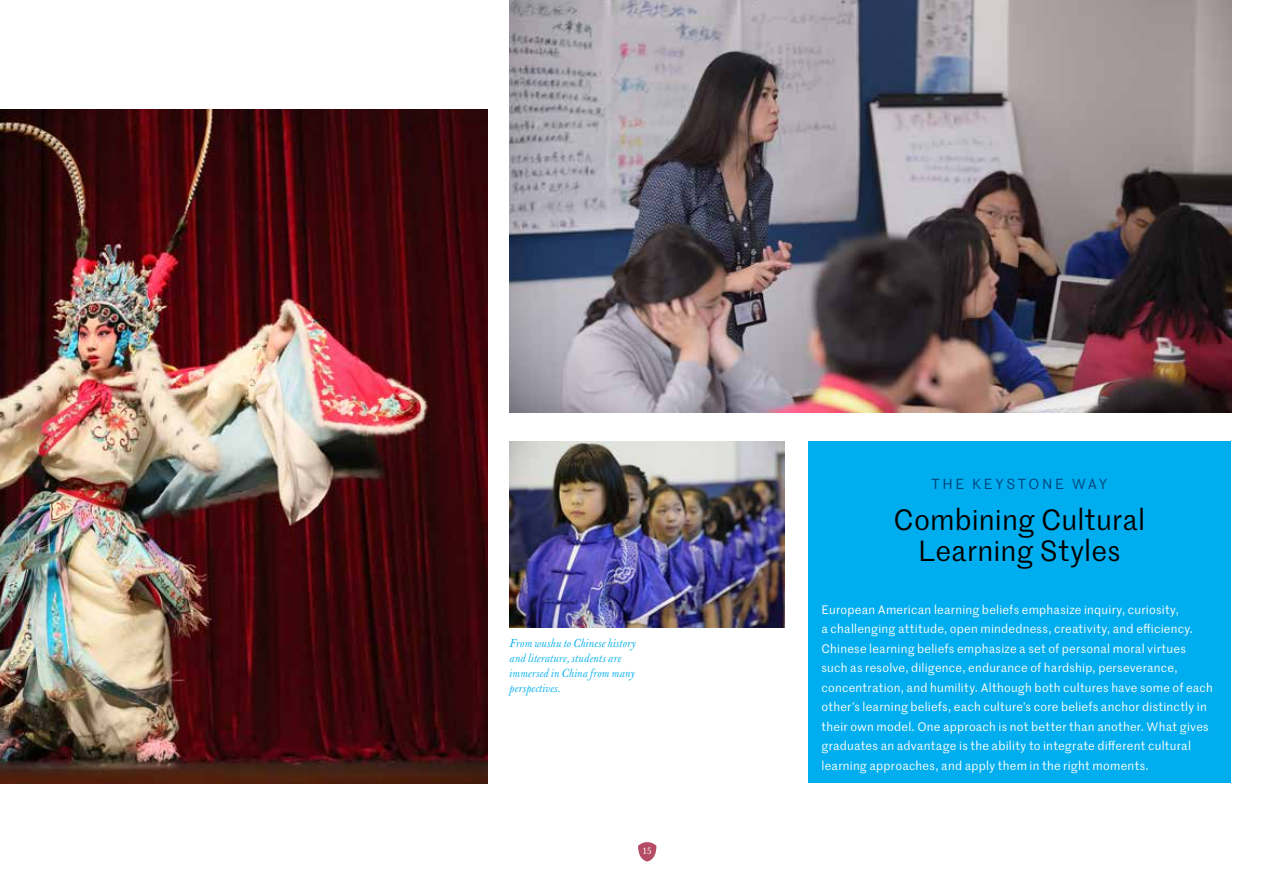
<style>
.page{position:relative;width:1263px;height:893px;background:#fff}
.page>*{position:absolute;margin:0;border:0;box-sizing:border-box;transform-origin:0 0}
.t1{font:28.5px/31.5px "Marr Sans";letter-spacing:.005em;color:#000;text-align:center}
.t2{font:14.25px "Marr Sans";letter-spacing:.18em;color:#00447c}
.t3{font:12px/19.5px "Marr Sans";letter-spacing:.02em;color:#fff}
.t4{font:italic 11.25px/15px "J Baskerville";letter-spacing:.015em;color:#00aeef}
.t5{font:9px "J Baskerville T Caps";color:#fff}
</style>
<div class="page">
<svg style="left:638px;top:842px;width:18px;height:19px"></svg>
<div style="left:808px;top:441px;width:423px;height:342px;background:#00aeef"></div>
<img style="left:0;top:110px;width:487px;height:673px">
<img style="left:510px;top:0;width:721px;height:412px">
<img style="left:510px;top:441px;width:275px;height:186px">
<p class="t4" style="left:510px;top:636px;width:128px">From wushu to Chinese history and literature, students are immersed in China from many perspectives.</p>
<p class="t5" style="left:643px;top:846px;width:11px">15</p>
<p class="t2" style="left:931px;top:474px;width:177px">THE KEYSTONE WAY</p>
<h1 class="t1" style="left:893px;top:502px;width:253px">Combining Cultural<br>Learning Styles</h1>
<p class="t3" style="left:821px;top:599px;width:393px">European American learning beliefs emphasize inquiry, curiosity,<br>a challenging attitude, open mindedness, creativity, and efficiency.<br>Chinese learning beliefs emphasize a set of personal moral virtues such as resolve, diligence, endurance of hardship, perseverance, concentration, and humility. Although both cultures have some of each other’s learning beliefs, each culture’s core beliefs anchor distinctly in their own model. One approach is not better than another. What gives graduates an advantage is the ability to integrate different cultural learning approaches, and apply them in the right moments.</p>
</div>
